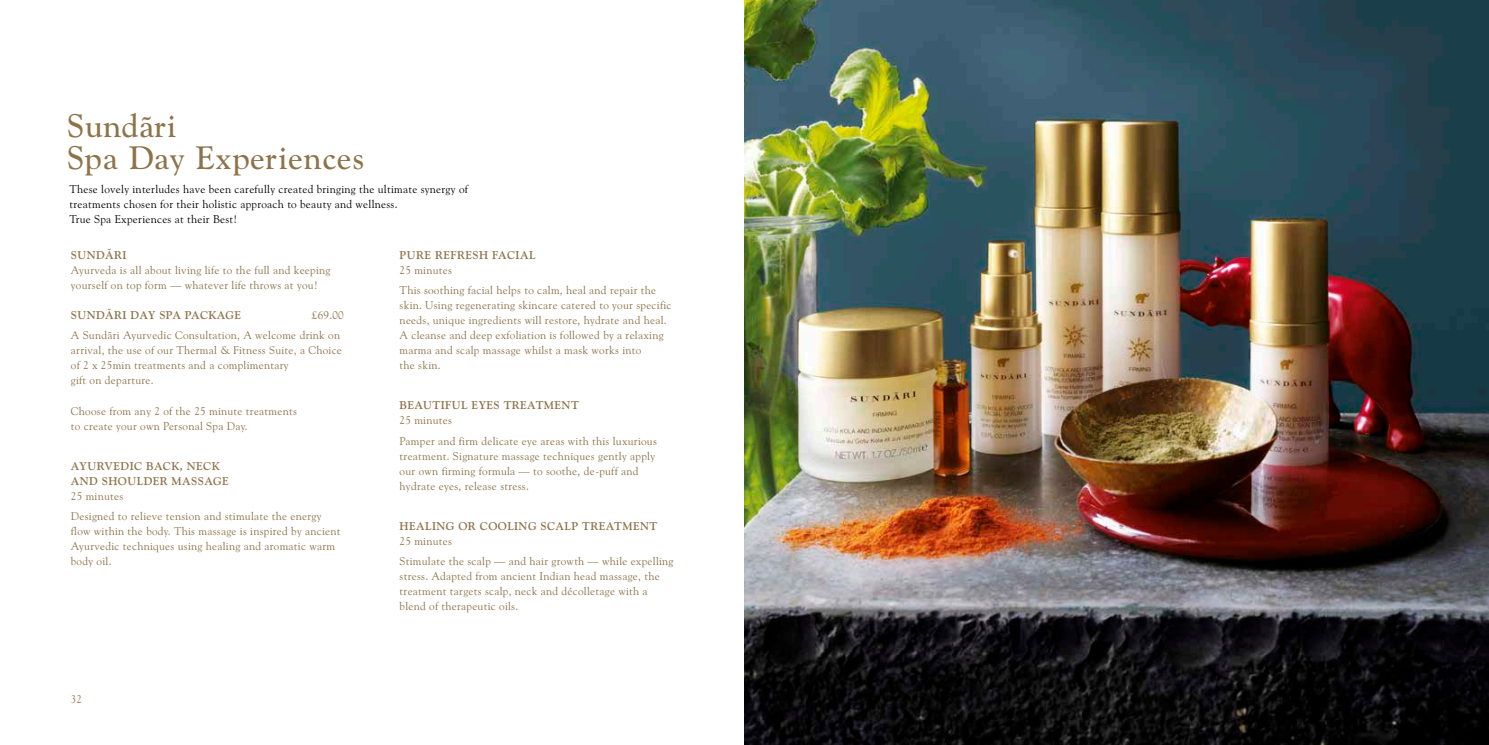
<style>
.page{position:relative;width:1489px;height:745px;background:#fff}
.page>*{position:absolute;margin:0;border:0;box-sizing:border-box;transform-origin:0 0}
.t1{font:32.5px/32.5px "Goudy Catalogue BT";letter-spacing:.025em;color:#8d734a}
.t2{font:11.25px/15px "Goudy Old Style BT";letter-spacing:.025em;color:#8d734a}
.t3{font:11.25px/15px "Goudy Old Style BT";letter-spacing:.025em;color:#000}
.t4{font:700 11.25px/15px "Goudy Old Style BT";letter-spacing:.04em;color:#8d734a}
.t5{font:700 11.25px "Goudy Old Style BT";letter-spacing:.02em;color:#8d734a}
</style>
<div class="page">
<img style="left:744px;top:0;width:744px;height:744px">
<h1 class="t1" style="left:67px;top:108px;width:299px">Sundãri<br>Spa Day Experiences</h1>
<p class="t3" style="left:69px;top:181px;width:400px">These lovely interludes have been carefully created bringing the ultimate synergy of treatments chosen for their holistic approach to beauty and wellness.<br>True Spa Experiences at their Best!</p>
<p class="t4" style="left:71px;top:247px;width:17px">SUND</p>
<p class="t4" style="left:105px;top:247px;width:23px">ÃRI</p>
<p class="t2" style="left:71px;top:262px;width:261px">Ayurveda is all about living life to the full and keeping yourself on top form — whatever life throws at you!</p>
<p class="t4" style="left:71px;top:307px;width:17px">SUND</p>
<p class="t5" style="left:105px;top:308px;width:137px">ÃRI DAY SPA PACKAGE</p>
<p class="t4" style="left:399px;top:247px;width:101px">PURE REFRESH FACIAL</p>
<p class="t2" style="left:399px;top:260px;width:258px;line-height:20px">25 minutes<br>This soothing facial helps to calm, heal and repair the</p>
<p class="t2" style="left:399px;top:297px;width:273px">skin. Using regenerating skincare catered to your specific needs, unique ingredients will restore, hydrate and heal.<br>A cleanse and deep exfoliation is followed by a relaxing marma and scalp massage whilst a mask works into<br>the skin.</p>
<p class="t4" style="left:399px;top:397px;width:87px">BEAUTIFUL EYES</p>
<p class="t4" style="left:503px;top:397px;width:26px">TREAT</p>
<p class="t4" style="left:544px;top:397px;width:32px">MENT</p>
<p class="t2" style="left:399px;top:410px;width:259px;line-height:20px">25 minutes<br>Pamper and firm delicate eye areas with this luxurious</p>
<p class="t2" style="left:399px;top:447px;width:257px">treatment. Signature massage techniques gently apply our own firming formula — to soothe, de-puff and hydrate eyes, release stress.</p>
<p class="t4" style="left:399px;top:517px;width:9px">HEALI</p>
<p class="t4" style="left:436px;top:517px;width:120px">NG OR COOLING SCALP</p>
<p class="t4" style="left:582px;top:517px;width:26px">TREAT</p>
<p class="t4" style="left:622px;top:517px;width:32px">MENT</p>
<p class="t2" style="left:399px;top:530px;width:275px;line-height:20px">25 minutes<br>Stimulate the scalp — and hair growth — while expelling</p>
<p class="t2" style="left:399px;top:567px;width:261px">stress. Adapted from ancient Indian head massage, the treatment targets scalp, neck and décolletage with a blend of therapeutic oils.</p>
<p class="t2" style="left:71px;top:305px;width:274px;line-height:20px;text-indent:241px">£69.00<br>A Sundãri Ayurvedic Consultation, A welcome drink on</p>
<p class="t2" style="left:71px;top:342px;width:272px">arrival, the use of our Thermal &amp; Fitness Suite, a Choice of 2 x 25min treatments and a complimentary<br>gift on departure.</p>
<p class="t2" style="left:71px;top:402px;width:227px">Choose from any 2 of the 25 minute treatments to create your own Personal Spa Day.</p>
<p class="t4" style="left:71px;top:457px;width:85px">AYURVEDIC BAC</p>
<p class="t4" style="left:71px;top:457px;width:150px;text-indent:100px">K, NECK<br>AND SHOULDER MASSAGE</p>
<p class="t2" style="left:71px;top:485px;width:252px;line-height:20px">25 minutes<br>Designed to relieve tension and stimulate the energy</p>
<p class="t2" style="left:71px;top:522px;width:271px">flow within the body. This massage is inspired by ancient<br>Ayurvedic techniques using healing and aromatic warm body oil.</p>
<p class="t2" style="left:71px;top:691px;width:13px">32</p>
</div>
